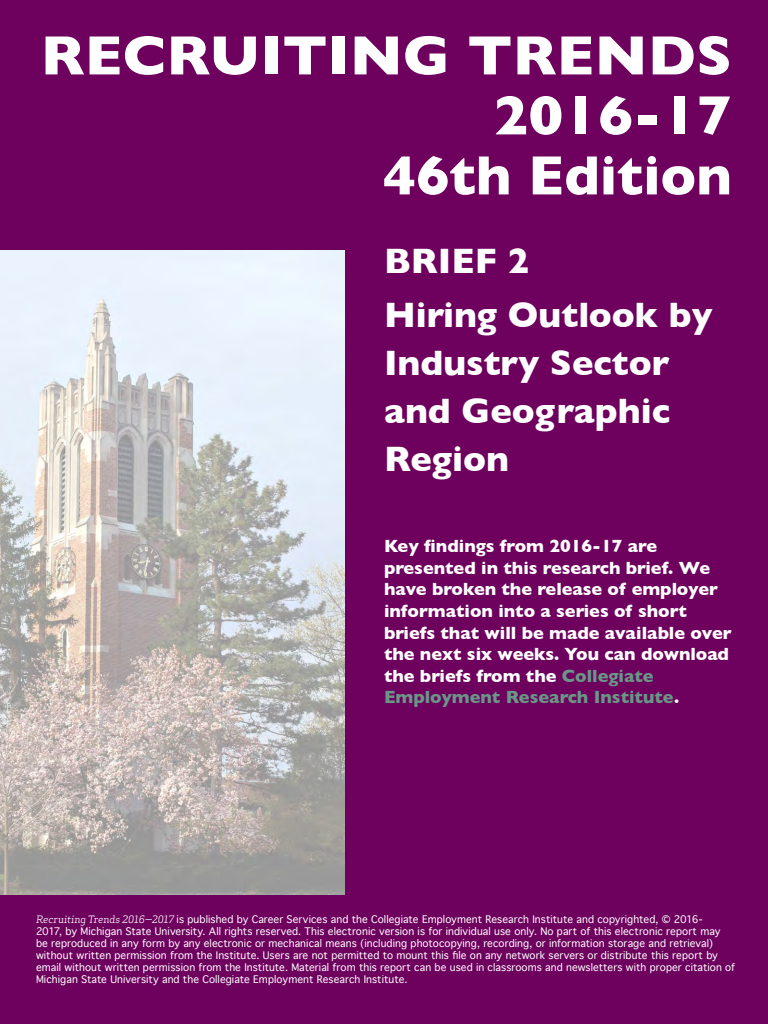
<style>
.page{position:relative;width:768px;height:1024px;background:#6e015e}
.page>*{position:absolute;margin:0;border:0;box-sizing:border-box;transform-origin:0 0}
.HEADING_16-17{font:700 56px/60px "Gill Sans";color:#fff;text-align:right;scale:1.05 1}
.CHAPTER_HEADING_15-1{font:700 36px/48px "Gill Sans";color:#fff}
.CHAPTER_HEADING_15-1-2{font:700 18px/21.6px "Gill Sans";color:#fff}
.regular_text{font:10px/12px "Geneva";letter-spacing:.01em;color:#fff}
.s1{color:#699787}
.s2{font-family:"Apex Serif";font-style:italic}
</style>
<div class="page">
<img style="left:0;top:250px;width:345px;height:645px">
<p class="HEADING_16-17" style="left:41px;top:24px;width:660px">RECRUITING TRENDS<br>2016-17<br>46th Edition</p>
<p class="CHAPTER_HEADING_15-1" style="left:384px;top:236px;width:147px">BRIEF 2</p>
<p class="CHAPTER_HEADING_15-1" style="left:384px;top:290px;width:330px">Hiring Outlook by<br>Industry Sector and Geographic<br>Region</p>
<p class="CHAPTER_HEADING_15-1-2" style="left:384px;top:535px;width:349px">Key findings from 2016-17 are presented in this research brief. We have broken the release of employer information into a series of short briefs that will be made available over the next six weeks. You can download the briefs from the <span class="s1">Collegiate Employment Research Institute</span>.</p>
<p class="regular_text" style="left:36px;top:913px;width:701px"><span class="s2">Recruiting Trends 2016—2017</span> is published by Career Services and the Collegiate Employment Research Institute and copyrighted, © 2016-<br>2017, by Michigan State University. All rights reserved. This electronic version is for individual use only. No part of this electronic report may<br>be reproduced in any form by any electronic or mechanical means (including photocopying, recording, or information storage and retrieval) without written permission from the Institute. Users are not permitted to mount this file on any network servers or distribute this report by email without written permission from the Institute. Material from this report can be used in classrooms and newsletters with proper citation of Michigan State University and the Collegiate Employment Research Institute.</p>
</div>
